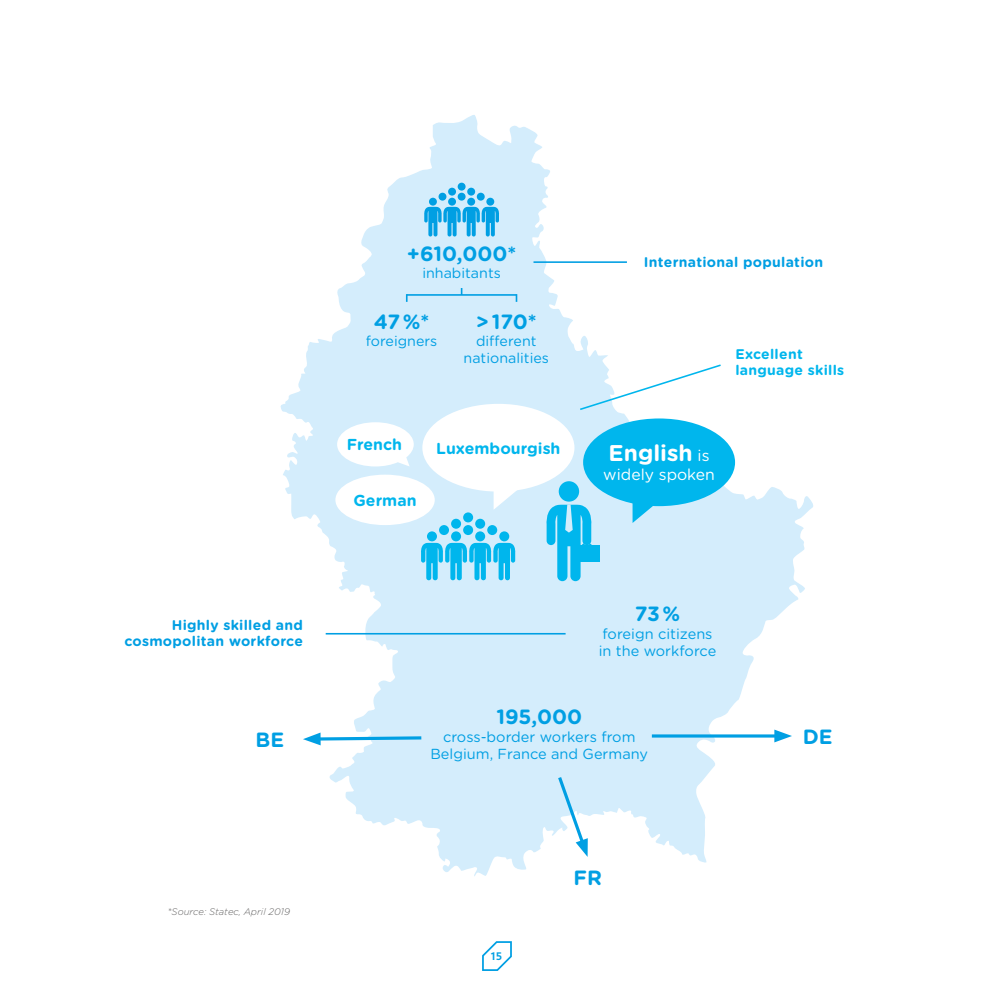
<style>
.page{position:relative;width:993px;height:993px;background:#fff}
.page>*{position:absolute;margin:0;border:0;box-sizing:border-box;transform-origin:0 0}
.t1{font:700 22.75px "Gotham Rounded";color:#fff}
.t2{font:700 20.65px "Gotham Rounded";color:#009fe3}
.t3{font:700 15.92px "Gotham Rounded";color:#00b6ed}
.t4{font:15.75px "Gotham Rounded";color:#fff}
.t5{font:14.53px/17.5px "Gotham Rounded";color:#009fe3}
.t6{font:14.17px/17.2px "Gotham Rounded";color:#009fe3;text-align:center}
.t7{font:700 14px/15.8px "Gotham Rounded";letter-spacing:.02em;color:#009fe3;text-align:right}
.t8{font:700 14px/15.8px "Gotham Rounded";letter-spacing:.02em;color:#00b6ed}
.t9{font:700 13.12px "Verlag";color:#009fe3}
.t10{font:italic 300 9.45px "Gotham Rounded";color:#646363}
.s1{font-weight:400;font-size:15.75px}
</style>
<div class="page">
<svg style="left:482px;top:941px;width:30px;height:30px"></svg>
<svg style="left:280px;top:115px;width:533px;height:761px;fill:#d4edfc"></svg>
<div style="left:429px;top:198px;width:8px;height:7px;background:#009fe3;border-radius:50%"></div>
<div style="left:448px;top:198px;width:8px;height:7px;background:#009fe3;border-radius:50%"></div>
<div style="left:457px;top:183px;width:8px;height:7px;background:#009fe3;border-radius:50%"></div>
<div style="left:438px;top:193px;width:8px;height:7px;background:#009fe3;border-radius:50%"></div>
<div style="left:457px;top:193px;width:8px;height:7px;background:#009fe3;border-radius:50%"></div>
<div style="left:476px;top:193px;width:8px;height:7px;background:#009fe3;border-radius:50%"></div>
<div style="left:467px;top:188px;width:8px;height:7px;background:#009fe3;border-radius:50%"></div>
<div style="left:448px;top:188px;width:8px;height:7px;background:#009fe3;border-radius:50%"></div>
<div style="left:467px;top:198px;width:8px;height:7px;background:#009fe3;border-radius:50%"></div>
<div style="left:486px;top:198px;width:8px;height:7px;background:#009fe3;border-radius:50%"></div>
<svg style="left:424px;top:207px;width:75px;height:29px"></svg>
<hr style="left:406px;top:294px;width:110px;height:1px;background:#009fe3">
<svg style="left:460px;top:288px;width:2px;height:7px"></svg>
<svg style="left:515px;top:294px;width:2px;height:8px"></svg>
<div style="left:422px;top:403px;width:152px;height:88px;background:#fff;border-radius:50%"></div>
<svg style="left:493px;top:489px;width:26px;height:20px"></svg>
<svg style="left:337px;top:422px;width:76px;height:44px"></svg>
<div style="left:335px;top:474px;width:99px;height:51px;background:#fff;border-radius:50%"></div>
<div style="left:499px;top:531px;width:10px;height:10px;background:#00b6ed;border-radius:50%"></div>
<div style="left:475px;top:531px;width:10px;height:10px;background:#00b6ed;border-radius:50%"></div>
<div style="left:463px;top:512px;width:10px;height:10px;background:#00b6ed;border-radius:50%"></div>
<div style="left:487px;top:525px;width:10px;height:10px;background:#00b6ed;border-radius:50%"></div>
<div style="left:463px;top:525px;width:10px;height:10px;background:#00b6ed;border-radius:50%"></div>
<div style="left:439px;top:525px;width:10px;height:10px;background:#00b6ed;border-radius:50%"></div>
<div style="left:451px;top:518px;width:10px;height:10px;background:#00b6ed;border-radius:50%"></div>
<div style="left:475px;top:518px;width:10px;height:10px;background:#00b6ed;border-radius:50%"></div>
<div style="left:451px;top:531px;width:10px;height:10px;background:#00b6ed;border-radius:50%"></div>
<div style="left:427px;top:531px;width:10px;height:10px;background:#00b6ed;border-radius:50%"></div>
<svg style="left:420px;top:542px;width:95px;height:38px"></svg>
<hr style="left:533px;top:261px;width:93px;height:2px;background:#009fe3">
<svg style="left:578px;top:363px;width:144px;height:48px"></svg>
<hr style="left:325px;top:632px;width:240px;height:2px;background:#009fe3">
<svg style="left:555px;top:773px;width:32px;height:83px"></svg>
<hr style="left:651px;top:734px;width:129px;height:3px;background:#009fe3">
<svg style="left:774px;top:729px;width:17px;height:13px"></svg>
<svg style="left:303px;top:732px;width:121px;height:13px"></svg>
<div style="left:583px;top:418px;width:151px;height:88px;background:#00b6ed;border-radius:50%"></div>
<svg style="left:632px;top:503px;width:26px;height:20px"></svg>
<div style="left:558px;top:481px;width:21px;height:20px;background:#00b6ed;border-radius:50%"></div>
<div style="left:573px;top:545px;width:26px;height:16px;background:#00b6ed"></div>
<svg style="left:546px;top:504px;width:47px;height:77px"></svg>
<svg style="left:753px;top:753px;width:60px;height:123px"></svg>
<p class="t7" style="left:124px;top:616px;width:180px">Highly skilled and cosmopolitan workforce</p>
<h2 class="t2" style="left:407px;top:239px;width:111px">+610,000*</h2>
<p class="t6" style="left:422px;top:264px;width:80px">inhabitants</p>
<h2 class="t2" style="left:373px;top:306px;width:57px">47 %*</h2>
<p class="t6" style="left:366px;top:331px;width:73px">foreigners</p>
<h2 class="t2" style="left:475px;top:306px;width:62px">&gt; 170*</h2>
<p class="t6" style="left:463px;top:331px;width:87px">different nationalities</p>
<p class="t3" style="left:346px;top:432px;width:57px">French</p>
<p class="t3" style="left:436px;top:436px;width:126px">Luxembourgish</p>
<p class="t3" style="left:353px;top:488px;width:65px">German</p>
<p class="t7" style="left:643px;top:253px;width:181px">International population</p>
<p class="t8" style="left:735px;top:345px;width:110px">Excellent language skills</p>
<h1 class="t1" style="left:608px;top:436px;width:102px">English <span class="s1">is</span></h1>
<p class="t4" style="left:603px;top:463px;width:113px">widely spoken</p>
<h2 class="t2" style="left:634px;top:598px;width:47px">73 %</h2>
<p class="t5" style="left:598px;top:624px;width:119px">foreign citizens in the workforce</p>
<h2 class="t2" style="left:496px;top:701px;width:87px">195,000</h2>
<p class="t5" style="left:430px;top:727px;width:219px;text-align:center">cross-border workers from<br>Belgium, France and Germany</p>
<h2 class="t2" style="left:255px;top:724px;width:30px">BE</h2>
<h2 class="t2" style="left:802px;top:721px;width:31px">DE</h2>
<p class="t10" style="left:167px;top:904px;width:124px">*Source: Statec, April 2019</p>
<p class="t9" style="left:490px;top:944px;width:13px">15</p>
<h2 class="t2" style="left:573px;top:862px;width:30px">FR</h2>
</div>
